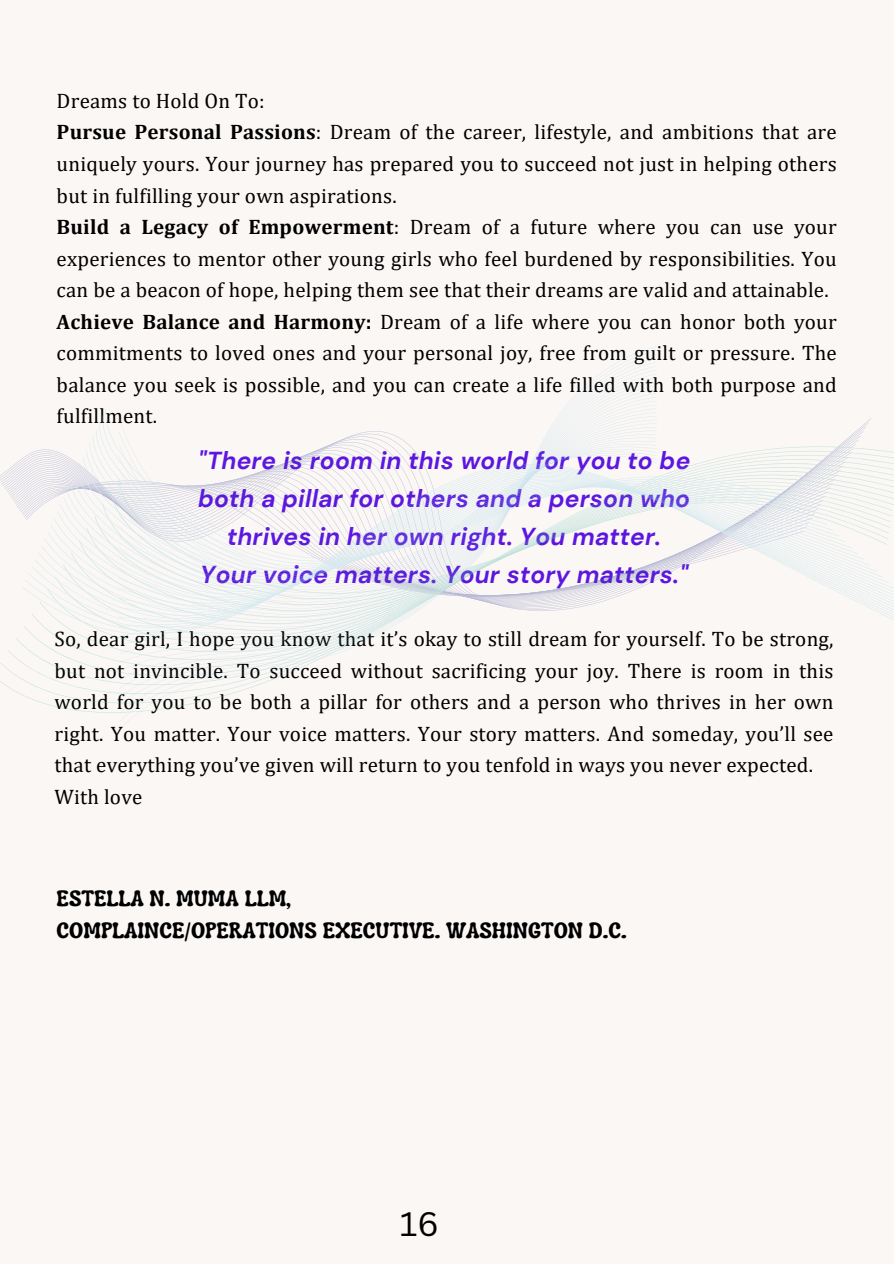
<style>
.page{position:relative;width:894px;height:1264px;background:#fff}
.page>*{position:absolute;margin:0;border:0;box-sizing:border-box;transform-origin:0 0}
.t1{font:33px "Canva Sans";color:#000}
.t2{font:italic 700 24.45px/37.8px "DM Sans";letter-spacing:.01em;color:#5d16e0;text-align:center}
.t3{font:700 22.5px/31.5px "Luckybones";color:#000}
.t4{font:21px/31.5px "Cambria";letter-spacing:.01em;color:#000;text-align:justify}
.s1{font-weight:700}
</style>
<div class="page">
<div style="left:0;top:0;width:893px;height:1263px;background:#faf7f5"></div>
<svg style="left:119px;top:346px;width:537px;height:384px"></svg>
<svg style="left:0;top:441px;width:893px;height:271px"></svg>
<svg style="left:105px;top:408px;width:551px;height:7px"></svg>
<svg style="left:102px;top:415px;width:554px;height:7px"></svg>
<svg style="left:99px;top:422px;width:557px;height:7px"></svg>
<svg style="left:96px;top:429px;width:560px;height:7px"></svg>
<svg style="left:92px;top:436px;width:734px;height:7px"></svg>
<svg style="left:89px;top:443px;width:744px;height:7px"></svg>
<svg style="left:86px;top:450px;width:753px;height:6px"></svg>
<svg style="left:83px;top:456px;width:762px;height:5px"></svg>
<svg style="left:22px;top:461px;width:871px;height:192px"></svg>
<p class="t4" style="left:57px;top:85px;width:209px">Dreams to Hold On To:</p>
<p class="t4" style="left:57px;top:116px;width:781px"><span class="s1">Pursue Personal Passions</span>: Dream of the career, lifestyle, and ambitions that are uniquely yours. Your journey has prepared you to succeed not just in helping others but in fulfilling your own aspirations.</p>
<p class="t4" style="left:57px;top:211px;width:781px"><span class="s1">Build a Legacy of Empowerment</span>: Dream of a future where you can use your experiences to mentor other young girls who feel burdened by responsibilities. You can be a beacon of hope, helping them see that their dreams are valid and attainable.</p>
<p class="t4" style="left:57px;top:305px;width:781px"><span class="s1">Achieve Balance and Harmony:</span> Dream of a life where you can honor both your commitments to loved ones and your personal joy, free from guilt or pressure. The balance you seek is possible, and you can create a life filled with both purpose and fulfillment.</p>
<p class="t2" style="left:198px;top:442px;width:493px">"There is room in this world for you to be both a pillar for others and a person who thrives in her own right. You matter.<br>Your voice matters. Your story matters."</p>
<p class="t4" style="left:54px;top:623px;width:780px">So, dear girl, I hope you know that it’s okay to still dream for yourself. To be strong, but not invincible. To succeed without sacrificing your joy. There is room in this world for you to be both a pillar for others and a person who thrives in her own right. You matter. Your voice matters. Your story matters. And someday, you’ll see that everything you’ve given will return to you tenfold in ways you never expected.</p>
<h2 class="t4" style="left:54px;top:780px;width:89px">With love</h2>
<h1 class="t3" style="left:57px;top:882px;width:571px">ESTELLA N. MUMA LLM,<br>COMPLAINCE/OPERATIONS EXECUTIVE. WASHINGTON D.C.</h1>
<p class="t1" style="left:400px;top:1200px;width:40px">16</p>
</div>
